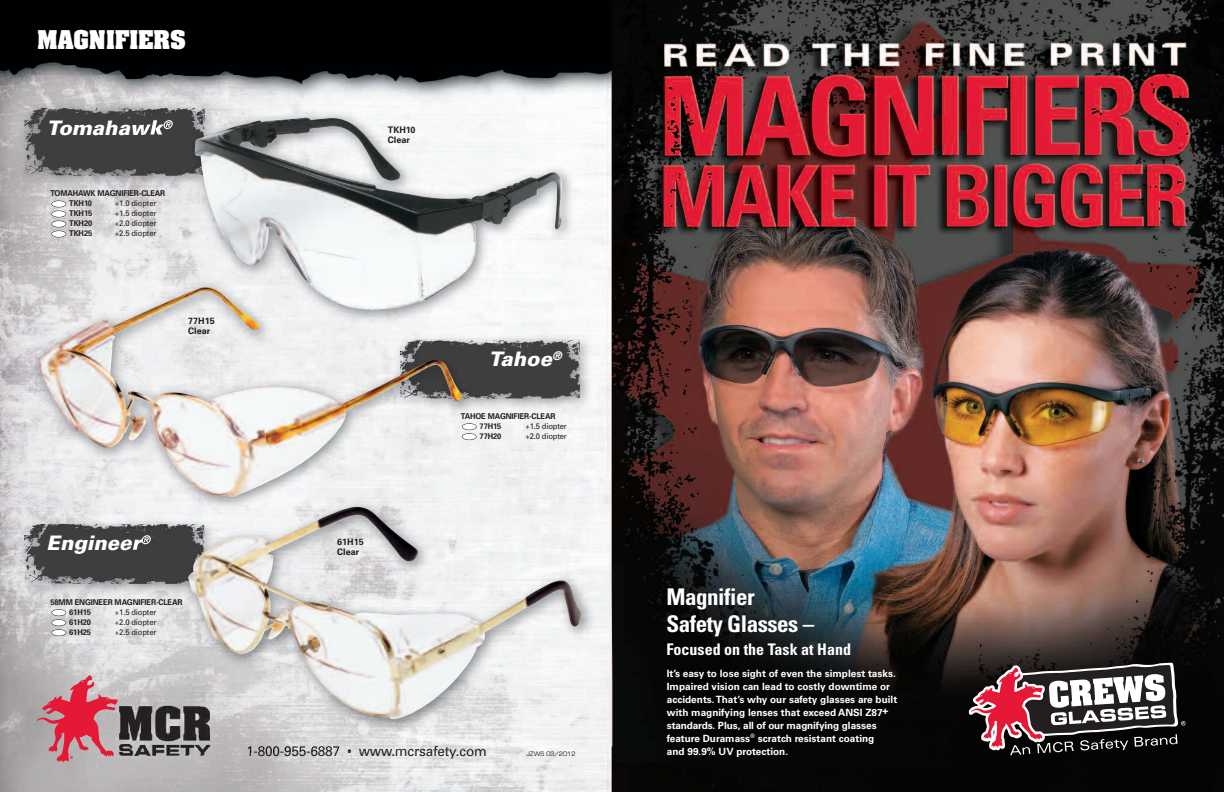
<style>
.page{position:relative;width:1224px;height:792px;background:#fff}
.page>*{position:absolute;margin:0;border:0;box-sizing:border-box;transform-origin:0 0}
.t1{font:700 condensed 23px/27.6px "Univers LT Std";letter-spacing:-.02em;color:#fff}
.t2{font:700 22px "Aachen";color:#fff}
.t3{font:italic 900 20px "Univers";letter-spacing:.005em;color:#fff}
.t4{font:700 condensed 16px "Univers LT Std";color:#fff}
.t5{font:13.5px "Univers";letter-spacing:-.01em;color:#231f20}
.t6{font:700 10px/13px "Univers LT Std";color:#fff}
.t7{font:700 9px/10px "Univers";color:#231f20}
.t8{font:700 8px/10px "Univers";letter-spacing:-.015em;color:#231f20;scale:.95 1}
.t9{font:8px "Univers";letter-spacing:-.015em;color:#231f20;scale:.95 1}
.t10{font:6px "Eurostile";color:#231f20}
</style>
<div class="page">
<img style="left:0;top:0;width:1224px;height:792px">
<svg style="left:968px;top:663px;width:218px;height:92px"></svg>
<img style="left:8px;top:89px;width:134px;height:137px">
<img style="left:8px;top:537px;width:119px;height:105px">
<img style="left:142px;top:67px;width:464px;height:254px">
<img style="left:142px;top:89px;width:89px;height:137px">
<svg style="left:25px;top:108px;width:180px;height:68px;background:#4f4f50"></svg>
<img style="left:195px;top:118px;width:367px;height:192px">
<img style="left:502px;top:337px;width:104px;height:101px">
<div style="left:502px;top:321px;width:104px;height:16px;background:#f6f7f8"></div>
<svg style="left:502px;top:340px;width:78px;height:58px;background:#4d4d4f"></svg>
<img style="left:0;top:259px;width:502px;height:278px">
<img style="left:8px;top:505px;width:117px;height:32px">
<img style="left:148px;top:242px;width:346px;height:79px">
<img style="left:287px;top:242px;width:189px;height:68px">
<img style="left:236px;top:253px;width:28px;height:12px">
<img style="left:462px;top:337px;width:38px;height:101px">
<img style="left:462px;top:321px;width:32px;height:19px">
<img style="left:462px;top:340px;width:36px;height:58px">
<img style="left:38px;top:287px;width:424px;height:211px">
<div style="left:462px;top:433px;width:15px;height:7px;background:#fff;border-radius:50%"></div>
<div style="left:462px;top:433px;width:15px;height:7px;border:1px solid #231f20;border-radius:50%"></div>
<div style="left:462px;top:423px;width:15px;height:7px;background:#fff;border-radius:50%"></div>
<div style="left:462px;top:423px;width:15px;height:7px;border:1px solid #231f20;border-radius:50%"></div>
<div style="left:32px;top:22px;width:239px;height:52px;background:#000102"></div>
<svg style="left:36px;top:675px;width:174px;height:88px;background:#c1818b"></svg>
<div style="left:52px;top:211px;width:14px;height:6px;background:#fff;border-radius:50%"></div>
<div style="left:51px;top:211px;width:15px;height:6px;border:1px solid #231f20;border-radius:50%"></div>
<div style="left:52px;top:201px;width:14px;height:6px;background:#fff;border-radius:50%"></div>
<div style="left:51px;top:201px;width:15px;height:6px;border:1px solid #231f20;border-radius:50%"></div>
<div style="left:52px;top:221px;width:14px;height:6px;background:#fff;border-radius:50%"></div>
<div style="left:51px;top:221px;width:15px;height:6px;border:1px solid #231f20;border-radius:50%"></div>
<div style="left:52px;top:231px;width:14px;height:6px;background:#fff;border-radius:50%"></div>
<div style="left:51px;top:231px;width:15px;height:6px;border:1px solid #231f20;border-radius:50%"></div>
<img style="left:128px;top:476px;width:486px;height:278px">
<img style="left:127px;top:584px;width:61px;height:58px">
<img style="left:125px;top:478px;width:378px;height:28px">
<img style="left:125px;top:505px;width:106px;height:19px">
<img style="left:194px;top:483px;width:71px;height:14px">
<svg style="left:24px;top:524px;width:164px;height:60px;background:#515152"></svg>
<img style="left:129px;top:675px;width:81px;height:81px">
<img style="left:248px;top:746px;width:103px;height:8px">
<img style="left:188px;top:506px;width:395px;height:213px">
<div style="left:52px;top:629px;width:14px;height:7px;background:#fff;border-radius:50%"></div>
<div style="left:51px;top:629px;width:15px;height:7px;border:1px solid #231f20;border-radius:50%"></div>
<div style="left:52px;top:619px;width:14px;height:7px;background:#fff;border-radius:50%"></div>
<div style="left:51px;top:619px;width:15px;height:7px;border:1px solid #231f20;border-radius:50%"></div>
<div style="left:52px;top:609px;width:14px;height:7px;background:#fff;border-radius:50%"></div>
<div style="left:51px;top:609px;width:15px;height:7px;border:1px solid #231f20;border-radius:50%"></div>
<h2 class="t2" style="left:37px;top:28px;width:151px">MAGNIFIERS</h2>
<h3 class="t3" style="left:47px;top:120px;width:127px">Tomahawk<sup>®</sup></h3>
<p class="t7" style="left:388px;top:125px;width:29px">TKH10<br>Clear</p>
<p class="t8" style="left:69px;top:189px;width:103px;text-indent:-19px">TOMAHAWK MAGNIFIER-CLEAR<br>TKH10</p>
<p class="t9" style="left:115px;top:201px;width:45px">+1.0 diopter</p>
<p class="t8" style="left:69px;top:209px;width:26px">TKH15</p>
<p class="t9" style="left:115px;top:211px;width:45px">+1.5 diopter</p>
<p class="t8" style="left:69px;top:219px;width:26px">TKH20</p>
<p class="t9" style="left:115px;top:221px;width:45px">+2.0 diopter</p>
<p class="t8" style="left:69px;top:229px;width:26px">TKH25</p>
<p class="t9" style="left:115px;top:231px;width:45px">+2.5 diopter</p>
<p class="t7" style="left:188px;top:316px;width:28px">77H15<br>Clear</p>
<h3 class="t3" style="left:47px;top:535px;width:105px">Engineer<sup>®</sup></h3>
<p class="t8" style="left:69px;top:598px;width:121px;text-indent:-19px">58MM ENGINEER MAGNIFIER-CLEAR<br>61H15</p>
<p class="t9" style="left:115px;top:609px;width:45px">+1.5 diopter</p>
<p class="t8" style="left:69px;top:618px;width:25px">61H20</p>
<p class="t9" style="left:115px;top:619px;width:45px">+2.0 diopter</p>
<p class="t8" style="left:69px;top:628px;width:25px">61H25</p>
<p class="t9" style="left:115px;top:629px;width:45px">+2.5 diopter</p>
<p class="t7" style="left:337px;top:538px;width:28px">61H15<br>Clear</p>
<h3 class="t3" style="left:489px;top:352px;width:74px">Tahoe<sup>®</sup></h3>
<p class="t8" style="left:480px;top:412px;width:81px;text-indent:-19px">TAHOE MAGNIFIER-CLEAR<br>77H15</p>
<p class="t9" style="left:525px;top:423px;width:45px">+1.5 diopter</p>
<p class="t8" style="left:480px;top:432px;width:25px">77H20</p>
<p class="t9" style="left:525px;top:433px;width:45px">+2.0 diopter</p>
<h3 class="t5" style="left:246px;top:746px;width:242px">1-800-955-6887 • www.mcrsafety.com</h3>
<p class="t10" style="left:527px;top:752px;width:50px">JZWS 03/2012</p>
<h1 class="t1" style="left:667px;top:585px;width:149px">Magnifier<br>Safety Glasses –</h1>
<h3 class="t4" style="left:667px;top:643px;width:186px">Focused on the Task at Hand</h3>
<p class="t6" style="left:667px;top:668px;width:232px">It’s easy to lose sight of even the simplest tasks.<br>Impaired vision can lead to costly downtime or accidents.That’s why our safety glasses are built with magnifying lenses that exceed ANSI Z87+ standards. Plus, all of our magnifying glasses feature Duramass<sup>®</sup> scratch resistant coating<br>and 99.9% UV protection.</p>
</div>
